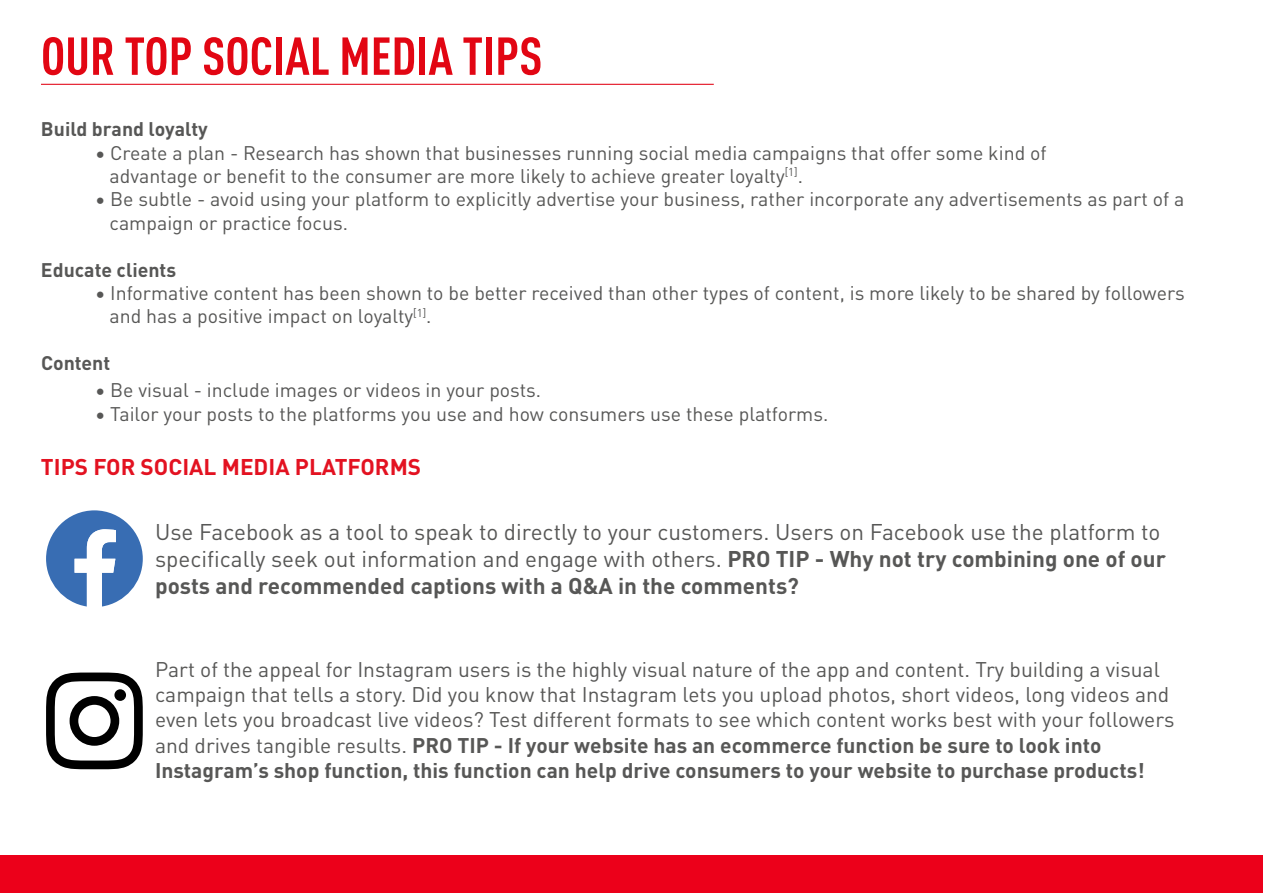
<style>
.page{position:relative;width:1263px;height:893px;background:#fff}
.page>*{position:absolute;margin:0;border:0;box-sizing:border-box;transform-origin:0 0}
.t1{font:700 condensed 52.5px "DIN Pro";color:#e20613}
.t2{font:22.5px/27px "DIN Pro";color:#575756}
.t3{font:700 22.5px "DIN Pro";color:#e31221}
.t4{font:21px/25.2px "DIN Pro";color:#575756}
.t5{font:19.5px/23.4px "DIN Pro";color:#575756}
.t6{font:700 19.5px "DIN Pro";color:#575756}
.s1{font-weight:700}
</style>
<div class="page">
<hr style="left:41px;top:84px;width:673px;height:1px;background:#e31221">
<svg style="left:46px;top:672px;width:97px;height:97px"></svg>
<div style="left:114px;top:689px;width:12px;height:12px;background:#000;border-radius:50%"></div>
<svg style="left:46px;top:510px;width:97px;height:97px"></svg>
<div style="left:0;top:855px;width:1263px;height:38px;background:#ec001a"></div>
<h1 class="t1" style="left:41px;top:18px;width:503px">OUR TOP SOCIAL MEDIA TIPS</h1>
<p class="t6" style="left:41px;top:114px;width:168px">Build brand loyalty</p>
<p class="t5" style="left:110px;top:140px;width:938px;text-indent:-15px">• Create a plan - Research has shown that businesses running social media campaigns that offer some kind of advantage or benefit to the consumer are more likely to achieve greater loyalty<sup>[1]</sup>.</p>
<p class="t5" style="left:110px;top:186px;width:1076px;text-indent:-15px">• Be subtle - avoid using your platform to explicitly advertise your business, rather incorporate any advertisements as part of a campaign or practice focus.</p>
<p class="t6" style="left:41px;top:254px;width:137px">Educate clients</p>
<p class="t5" style="left:110px;top:280px;width:1076px;text-indent:-15px">• Informative content has been shown to be better received than other types of content, is more likely to be shared by followers and has a positive impact on loyalty<sup>[1]</sup>.</p>
<p class="t6" style="left:41px;top:348px;width:71px">Content</p>
<p class="t5" style="left:95px;top:377px;width:448px">• Be visual - include images or videos in your posts.</p>
<p class="t5" style="left:95px;top:401px;width:735px">• Tailor your posts to the platforms you use and how consumers use these platforms.</p>
<p class="t3" style="left:41px;top:449px;width:382px">TIPS FOR SOCIAL MEDIA PLATFORMS</p>
<p class="t2" style="left:155px;top:517px;width:1012px">Use Facebook as a tool to speak to directly to your customers. Users on Facebook use the platform to specifically seek out information and engage with others. <span class="s1">PRO TIP - Why not try combining one of our posts and recommended captions with a Q&amp;A in the comments?</span></p>
<p class="t4" style="left:155px;top:655px;width:1021px">Part of the appeal for Instagram users is the highly visual nature of the app and content. Try building a visual campaign that tells a story. Did you know that Instagram lets you upload photos, short videos, long videos and even lets you broadcast live videos? Test different formats to see which content works best with your followers and drives tangible results. <span class="s1">PRO TIP - If your website has an ecommerce function be sure to look into Instagram’s shop function, this function can help drive consumers to your website to purchase products!</span></p>
</div>
